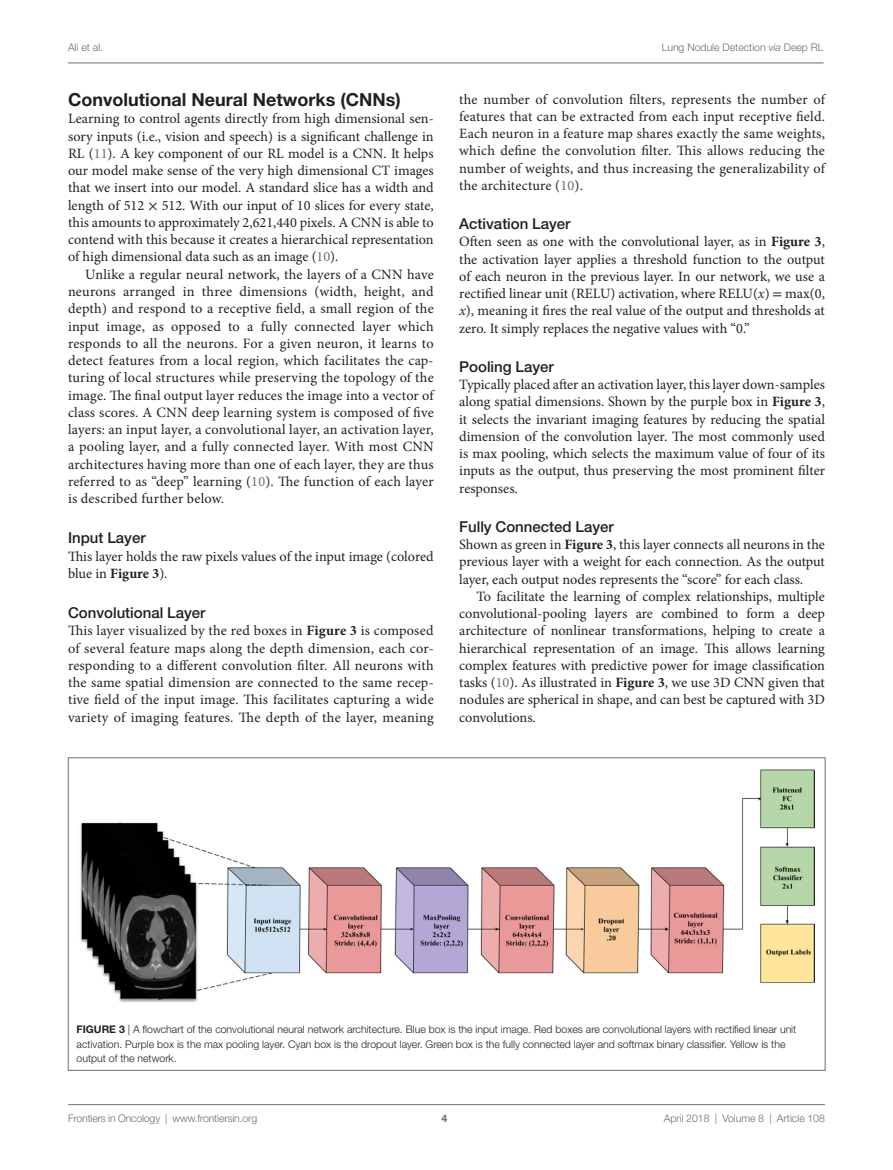
<style>
.page{position:relative;width:893px;height:1170px;background:#fff}
.page>*{position:absolute;margin:0;border:0;box-sizing:border-box;transform-origin:0 0}
.t1{font:700 18px "Helvetica Neue LT Std";color:#231f20}
.t2{font:500 15px "Helvetica Neue LT Std";color:#231f20}
.t3{font:14.25px/17.2px "Minion Pro";color:#231f20;text-align:justify}
.t4{font:300 10.5px/14.2px "Helvetica Neue LT Std";color:#231f20}
.t5{font:300 10.5px "Helvetica Neue LT Std";color:#6c6d70}
.t6{font:700 10.5px "Helvetica Neue LT Std";color:#6c6d70}
.s1{font-style:italic}
.s2{color:#6c6d70}
.s3{font-family:"STIX General"}
.s4{font-weight:700}
</style>
<div class="page">
<img style="left:80px;top:769px;width:734px;height:234px">
<hr style="left:68px;top:63px;width:756px;height:1px;background:#6c6d70">
<hr style="left:68px;top:1104px;width:757px;height:1px;background:#6c6d70">
<p class="t5" style="left:68px;top:41px;width:37px">Ali et al.</p>
<p class="t5" style="left:662px;top:41px;width:163px">Lung Nodule Detection <span class="s1">via</span> Deep RL</p>
<p class="t1" style="left:68px;top:88px;width:292px">Convolutional Neural Networks (CNN</p>
<p class="t1" style="left:386px;top:88px;width:16px">s)</p>
<p class="t3" style="left:68px;top:110px;width:367px">Learning to control agents directly from high dimensional sen&shy;sory inputs (i.e., vision and speech) is a significant challenge in RL (<span class="s2">11</span>). A key component of our RL model is a CNN. It helps our model make sense of the very high dimensional CT images that we insert into our model. A standard slice has a width and length of 512 <span class="s3">×</span> 512. With our input of 10 slices for every state, this amounts to approximately 2,621,440 pixels. A CNN is able to contend with this because it creates a hierarchical representation of high dimensional data such as an image (<span class="s2">10</span>).</p>
<p class="t3" style="left:68px;top:265px;width:367px;text-indent:17px">Unlike a regular neural network, the layers of a CNN have neurons arranged in three dimensions (width, height, and depth) and respond to a receptive field, a small region of the input image, as opposed to a fully connected layer which responds to all the neurons. For a given neuron, it learns to detect features from a local region, which facilitates the cap&shy;turing of local structures while preserving the topology of the image. The final output layer reduces the image into a vector of class scores. A CNN deep learning system is composed of five layers: an input layer, a convolutional layer, an activation layer, a pooling layer, and a fully connected layer. With most CNN architectures having more than one of each layer, they are thus referred to as “deep” learning (<span class="s2">10</span>). The function of each layer is described further below.</p>
<p class="t2" style="left:68px;top:529px;width:79px">Input Layer</p>
<p class="t3" style="left:68px;top:547px;width:367px">This layer holds the raw pixels values of the input image (colored blue in <span class="s4">Figure 3</span>).</p>
<p class="t2" style="left:68px;top:603px;width:139px">Convolutional Layer</p>
<p class="t3" style="left:68px;top:622px;width:367px">This layer visualized by the red boxes in <span class="s4">Figure 3</span> is composed of several feature maps along the depth dimension, each cor&shy;responding to a different convolution filter. All neurons with the same spatial dimension are connected to the same recep&shy;tive field of the input image. This facilitates capturing a wide variety of imaging features. The depth of the layer, meaning</p>
<p class="t3" style="left:459px;top:90px;width:367px">the number of convolution filters, represents the number of features that can be extracted from each input receptive field.<br>Each neuron in a feature map shares exactly the same weights, which define the convolution filter. This allows reducing the number of weights, and thus increasing the generalizability of the architecture (<span class="s2">10</span>).</p>
<p class="t2" style="left:459px;top:215px;width:113px">Activation Layer</p>
<p class="t3" style="left:459px;top:233px;width:367px">Often seen as one with the convolutional layer, as in <span class="s4">Figure 3</span>, the activation layer applies a threshold function to the output of each neuron in the previous layer. In our network, we use a rectified linear unit (RELU) activation, where RELU(<span class="s1">x</span>) <span class="s3">=</span> max(0, <span class="s1">x</span>), meaning it fires the real value of the output and thresholds at zero. It simply replaces the negative values with “0.”</p>
<p class="t2" style="left:459px;top:357px;width:96px">Pooling Layer</p>
<p class="t3" style="left:459px;top:376px;width:367px">Typically placed after an activation layer, this layer down-samples along spatial dimensions. Shown by the purple box in <span class="s4">Figure 3</span>, it selects the invariant imaging features by reducing the spatial dimension of the convolution layer. The most commonly used is max pooling, which selects the maximum value of four of its inputs as the output, thus preserving the most prominent filter responses.</p>
<p class="t2" style="left:459px;top:517px;width:156px">Fully Connected Layer</p>
<p class="t3" style="left:459px;top:536px;width:367px">Shown as green in <span class="s4">Figure 3</span>, this layer connects all neurons in the previous layer with a weight for each connection. As the output layer, each output nodes represents the “score” for each class.</p>
<p class="t3" style="left:459px;top:587px;width:367px;text-indent:17px">To facilitate the learning of complex relationships, multiple convolutional-pooling layers are combined to form a deep architecture of nonlinear transformations, helping to create a hierarchical representation of an image. This allows learning complex features with predictive power for image classification tasks (<span class="s2">10</span>). As illustrated in <span class="s4">Figure 3</span>, we use 3D CNN given that nodules are spherical in shape, and can best be captured with 3D convolutions.</p>
<p class="t4" style="left:77px;top:1022px;width:721px"><span class="s4">Figure 3</span> | A flowchart of the convolutional neural network architecture. Blue box is the input image. Red boxes are convolutional layers with rectified linear unit activation. Purple box is the max pooling layer. Cyan box is the dropout layer. Green box is the fully connected layer and softmax binary classifier. Yellow is the output of the network.</p>
<p class="t5" style="left:68px;top:1111px;width:191px">Frontiers in Oncology | www.frontiersin.org</p>
<p class="t5" style="left:664px;top:1111px;width:163px">April 2018 | Volume 8 | Article 108</p>
<p class="t6" style="left:441px;top:1111px;width:7px">4</p>
</div>
